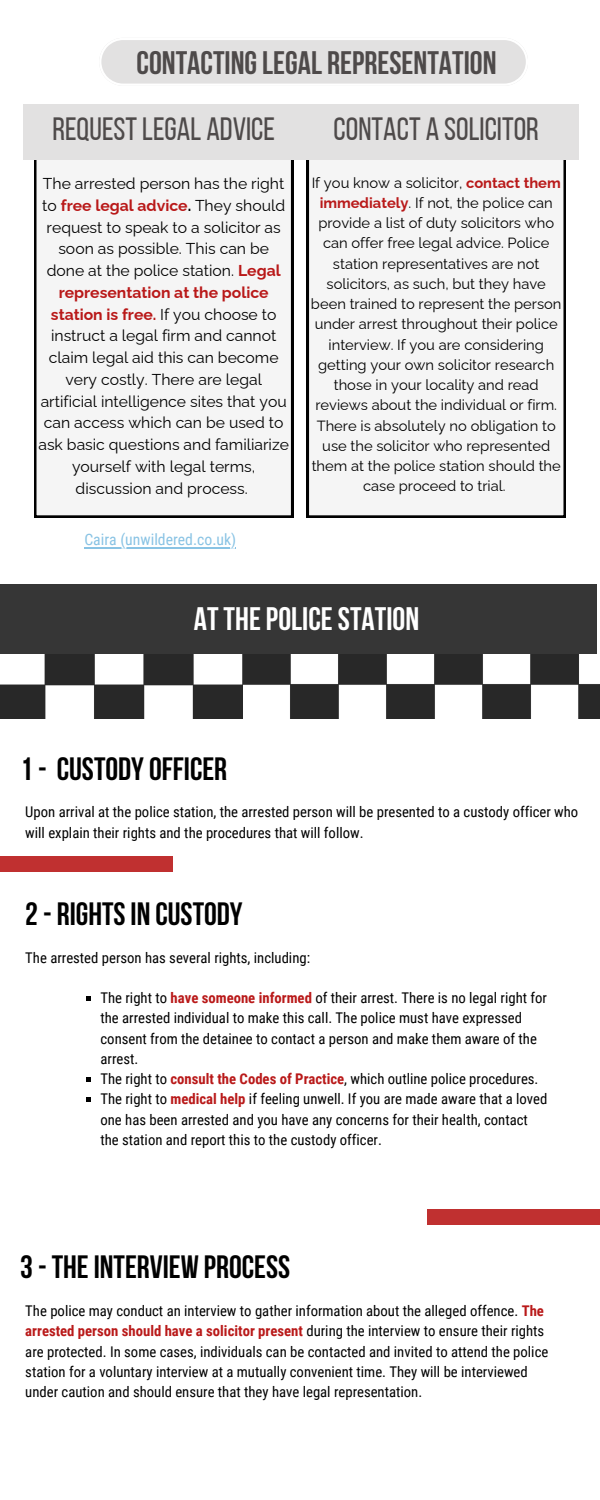
<style>
.page{position:relative;width:600px;height:1500px;background:#fff}
.page>*{position:absolute;margin:0;border:0;box-sizing:border-box;transform-origin:0 0}
.t1{font:700 32.5px "Bebas Neue";color:#4e4a4a}
.t2{font:700 32.5px "Bebas Neue";color:#fff}
.t3{font:700 32.2px "Bebas Neue";color:#000}
.t4{font:32.2px "Bebas Neue";color:#4e4a4a}
.t5{font:15.7px/21.8px "Raleway";color:#000;text-align:center}
.t6{font:15.7px "Roboto Condensed";color:#89c3e4}
.t7{font:14.7px/20.2px "Roboto Condensed";color:#000}
.t8{font:14.7px/20.2px "Raleway";color:#000;text-align:center}
.s1{font-weight:700;color:#b91919}
.s2{font-weight:700}
</style>
<div class="page">
<div style="left:0;top:584px;width:597px;height:103px;background:#363636"></div>
<div style="left:101px;top:40px;width:425px;height:44px;background:#e2e1e1"></div>
<div style="left:34px;top:160px;width:259px;height:358px;background:#f5f5f5"></div>
<div style="left:307px;top:160px;width:259px;height:358px;background:#f5f5f5"></div>
<div style="left:23px;top:105px;width:556px;height:55px;background:#e2e1e1"></div>
<img style="left:0;top:655px;width:600px;height:63px">
<hr style="left:84px;top:547px;width:152px;height:1px;background:#89c3e4">
<svg style="left:86px;top:996px;width:5px;height:5px"></svg>
<svg style="left:86px;top:1077px;width:5px;height:5px"></svg>
<svg style="left:86px;top:1098px;width:5px;height:4px"></svg>
<div style="left:0;top:856px;width:172px;height:15px;background:#c03030"></div>
<div style="left:428px;top:1209px;width:172px;height:16px;background:#c03030"></div>
<p class="t1" style="left:137px;top:49px;width:362px">CONTACTINGLEGAL REPRESENTATION</p>
<h2 class="t4" style="left:52px;top:116px;width:224px">REQUESTLEGAL ADVICE</h2>
<h2 class="t4" style="left:334px;top:116px;width:207px">CONTACT A SOLICITOR</h2>
<p class="t5" style="left:38px;top:173px;width:252px">The arrested person has the right to <span class="s1">free legal advice</span><span class="s2">.</span> They should request to speak to a solicitor as soon as possible. This can be done at the police station. <span class="s1">Legal representation at the police station is free.</span> If you choose to instruct a legal firm and cannot claim legal aid this can become very costly. There are legal artificial intelligence sites that you can access which can be used to ask basic questions and familiarize yourself with legal terms, discussion and process.</p>
<h1 class="t6" style="left:84px;top:531px;width:153px">Caira (unwildered.co.uk)</h1>
<p class="t8" style="left:311px;top:172px;width:252px">If you know a solicitor, <span class="s1">contact them immediately</span>. If not, the police can provide a list of duty solicitors who can offer free legal advice. Police station representatives are not solicitors, as such, but they have been trained to represent the person under arrest throughout their police interview. If you are considering getting your own solicitor research those in your locality and read reviews about the individual or firm.<br>There is absolutely no obligation to use the solicitor who represented them at the police station should the case proceed to trial.</p>
<p class="t2" style="left:194px;top:606px;width:227px">ATTHEPOLICESTATION</p>
<h1 class="t3" style="left:20px;top:755px;width:208px">1- CUSTODYOFFICER</h1>
<p class="t7" style="left:25px;top:802px;width:555px">Upon arrival at the police station, the arrested person will be presented to a custody officer who will explain their rights and the procedures that will follow.</p>
<h1 class="t3" style="left:25px;top:901px;width:219px">2- RIGHTSIN CUSTODY</h1>
<p class="t7" style="left:25px;top:948px;width:286px">The arrested person has several rights, including:</p>
<p class="t7" style="left:100px;top:988px;width:448px">The right to <span class="s1">have someone informed</span> of their arrest. There is no legal right for the arrested individual to make this call. The police must have expressed consent from the detainee to contact a person and make them aware of the arrest.</p>
<p class="t7" style="left:100px;top:1069px;width:440px">The right to <span class="s1">consult the Codes of Practice</span>, which outline police procedures.</p>
<p class="t7" style="left:100px;top:1089px;width:449px">The right to <span class="s1">medical help</span> if feeling unwell. If you are made aware that a loved one has been arrested and you have any concerns for their health, contact the station and report this to the custody officer.</p>
<h1 class="t3" style="left:20px;top:1254px;width:271px">3-THEINTERVIEW PROCESS</h1>
<p class="t7" style="left:25px;top:1301px;width:525px">The police may conduct an interview to gather information about the alleged offence. <span class="s1">The arrested person should have a solicitor present</span> during the interview to ensure their rights are protected. In some cases, individuals can be contacted and invited to attend the police station for a voluntary interview at a mutually convenient time. They will be interviewed under caution and should ensure that they have legal representation.</p>
</div>
